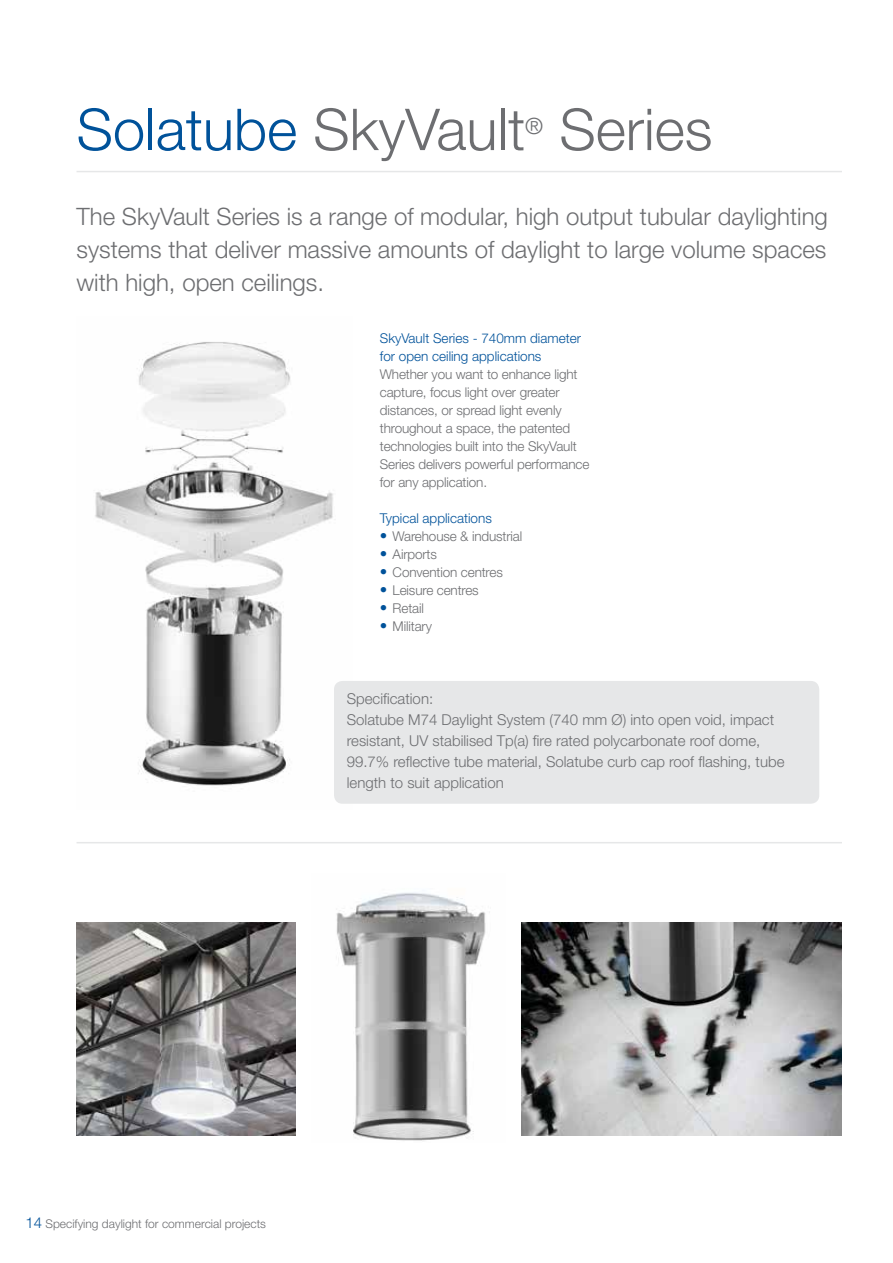
<style>
.page{position:relative;width:893px;height:1263px;background:#fff}
.page>*{position:absolute;margin:0;border:0;box-sizing:border-box;transform-origin:0 0}
.t1{font:300 57.75px "Helvetica Neue LT Std";color:#00529a}
.t2{font:300 57.75px "Helvetica Neue LT Std";color:#6d6e71}
.t3{font:300 24px/33px "Helvetica Neue LT Std";color:#6d6e71;text-align:justify}
.t4{font:300 22.5px "Helvetica Neue LT Std";color:#6d6e71}
.t5{font:300 15px/21px "Helvetica Neue LT Std";color:#6d6e71}
.t6{font:300 13.5px/18px "Helvetica Neue LT Std";letter-spacing:-.01em;color:#6d6e71}
.t7{font:300 13.5px/18px "Helvetica Neue LT Std";color:#00529a}
.t8{font:300 12px "Helvetica Neue LT Std";color:#6d6e71}
.s1{color:#6d6e71}
.s2{font-size:15px;color:#00529a}
</style>
<div class="page">
<hr style="left:77px;top:171px;width:765px;height:1px;background:#e6e7e8">
<img style="left:77px;top:922px;width:219px;height:214px">
<img style="left:95px;top:342px;width:245px;height:444px">
<div style="left:334px;top:681px;width:485px;height:123px;background:#e6e7e8;border-radius:9px"></div>
<img style="left:522px;top:922px;width:320px;height:214px">
<hr style="left:77px;top:842px;width:765px;height:1px;background:#e6e7e8">
<img style="left:336px;top:892px;width:150px;height:249px">
<h1 class="t1" style="left:77px;top:94px;width:450px">Solatube <span class="s1">SkyVault</span></h1>
<h3 class="t4" style="left:525px;top:112px;width:19px">®</h3>
<h1 class="t2" style="left:559px;top:94px;width:155px">Series</h1>
<h2 class="t3" style="left:77px;top:199px;width:753px">The SkyVault Series is a range of modular, high output tubular daylighting systems that deliver massive amounts of daylight to large volume spaces with high, open ceilings.</h2>
<p class="t7" style="left:380px;top:329px;width:203px">SkyVault Series - 740mm diameter for open ceiling applications</p>
<p class="t6" style="left:380px;top:365px;width:211px">Whether you want to enhance light capture, focus light over greater distances, or spread light evenly throughout a space, the patented technologies built into the SkyVault Series delivers powerful performance for any application.</p>
<p class="t7" style="left:380px;top:509px;width:114px">Typical applications</p>
<p class="t6" style="left:380px;top:527px;width:144px"><span class="s2">•</span> Warehouse &amp; industrial</p>
<p class="t6" style="left:380px;top:545px;width:59px"><span class="s2">•</span> Airports</p>
<p class="t6" style="left:380px;top:563px;width:124px"><span class="s2">•</span> Convention centres</p>
<p class="t6" style="left:380px;top:581px;width:100px"><span class="s2">•</span> Leisure centres</p>
<p class="t6" style="left:380px;top:599px;width:46px"><span class="s2">•</span> Retail</p>
<p class="t6" style="left:380px;top:617px;width:54px"><span class="s2">•</span> Military</p>
<p class="t5" style="left:347px;top:688px;width:439px">Specification:<br>Solatube M74 Daylight System (740 mm Ø) into open void, impact resistant, UV stabilised Tp(a) fire rated polycarbonate roof dome, 99.7% reflective tube material, Solatube curb cap roof flashing, tube length to suit application</p>
<p class="t8" style="left:26px;top:1217px;width:242px"><span class="s2">14</span> Specifying daylight for commercial projects</p>
</div>
